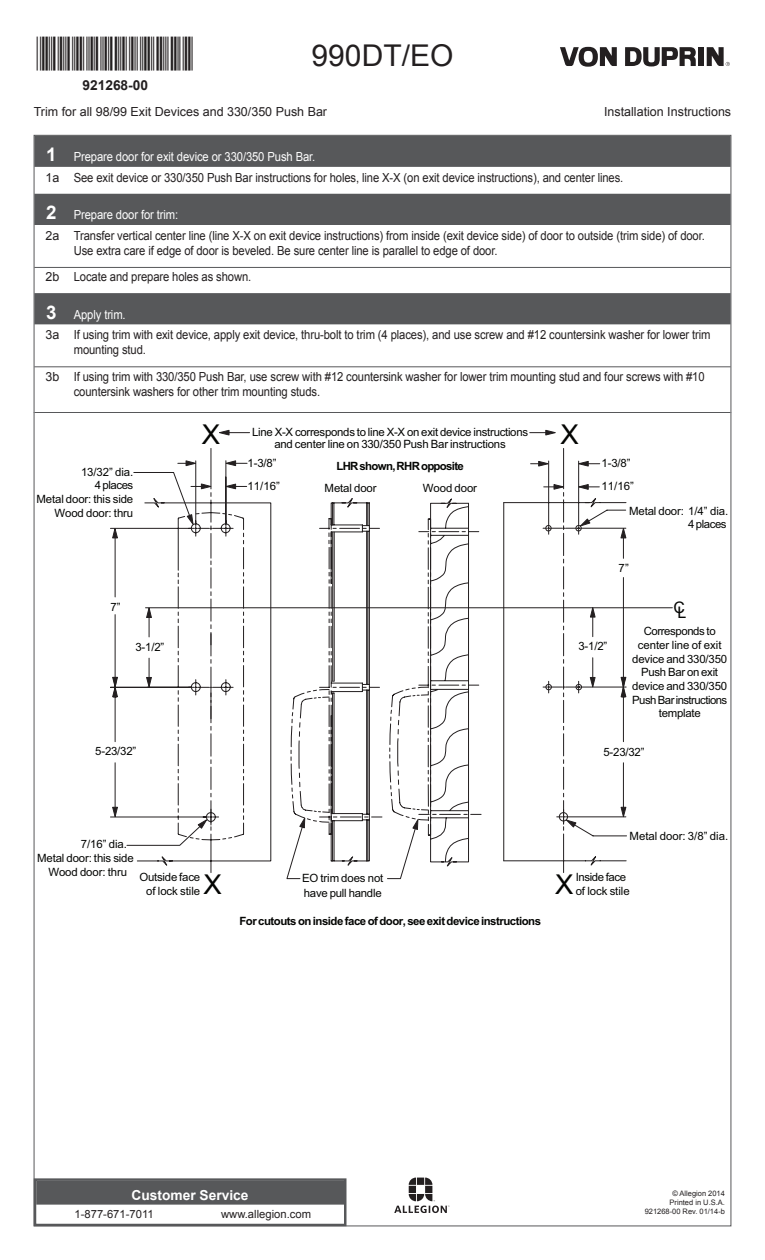
<style>
.page{position:relative;width:765px;height:1260px;background:#fff}
.page>*{position:absolute;margin:0;border:0;box-sizing:border-box;transform-origin:0 0}
.t1{font:30px "Arial";color:#231f20}
.t2{font:27.38px "Arial";color:#040503}
.t3{font:16px "Arial";color:#040503}
.t4{font:700 13.75px "Arial";color:#fff}
.t5{font:700 13.75px "Arial";color:#231f20}
.t6{font:12.5px/20.6px "Arial";letter-spacing:-.01em;color:#231f20}
.t7{font:12.5px/26.2px "Arial";letter-spacing:-.01em;color:#231f20;scale:.9 1}
.t8{font:11.38px/13.8px "Arial";letter-spacing:-.015em;color:#040503}
.t9{font:700 11.38px "Arial";letter-spacing:-.04em;color:#040503}
.t10{font:700 11.38px "Arial";letter-spacing:-.06em;color:#040503}
.t11{font:11.25px "Arial";color:#231f20}
.t12{font:7.5px/9px "Arial";color:#231f20;text-align:right}
.s1{font-weight:700;font-size:18.75px;color:#fff}
.s2{color:#fff}
</style>
<div class="page">
<svg style="left:560px;top:46px;width:170px;height:21px"></svg>
<svg style="left:394px;top:1178px;width:55px;height:35px"></svg>
<div style="left:34px;top:136px;width:697px;height:31px;background:#57585a"></div>
<div style="left:34px;top:194px;width:697px;height:31px;background:#57585a"></div>
<hr style="left:34px;top:267px;width:697px;height:1px;background:#57585a">
<div style="left:34px;top:293px;width:697px;height:31px;background:#57585a"></div>
<hr style="left:34px;top:367px;width:697px;height:1px;background:#57585a">
<svg style="left:112px;top:528px;width:6px;height:10px"></svg>
<svg style="left:112px;top:677px;width:6px;height:20px"></svg>
<svg style="left:112px;top:807px;width:6px;height:10px"></svg>
<svg style="left:133px;top:472px;width:220px;height:346px"></svg>
<svg style="left:178px;top:502px;width:202px;height:105px"></svg>
<svg style="left:226px;top:460px;width:10px;height:6px"></svg>
<svg style="left:186px;top:460px;width:10px;height:6px"></svg>
<svg style="left:219px;top:430px;width:11px;height:6px"></svg>
<svg style="left:145px;top:607px;width:528px;height:272px"></svg>
<svg style="left:295px;top:681px;width:92px;height:198px"></svg>
<svg style="left:387px;top:463px;width:213px;height:416px"></svg>
<svg style="left:538px;top:430px;width:89px;height:397px"></svg>
<div style="left:36px;top:1181px;width:308px;height:24px;background:#57585a"></div>
<div style="left:34px;top:1178px;width:313px;height:48px;border:2px solid #57585a"></div>
<hr style="left:34px;top:412px;width:697px;height:1px;background:#57585a">
<p class="t5" style="left:82px;top:76px;width:67px">921268-00</p>
<p class="t1" style="left:312px;top:35px;width:143px">990DT/EO</p>
<p class="t6" style="left:34px;top:101px;width:295px">Trim for all 98/99 Exit Devices and 330/350 Push Bar</p>
<p class="t6" style="left:604px;top:101px;width:129px">Installation Instructions</p>
<p class="t6" style="left:46px;top:147px;width:579px"><span class="s1">1</span> <span class="s2">Prepare door for exit device or 330/350 Push Bar.<br></span>1a See exit device or 330/350 Push Bar instructions for holes, line X-X (on exit device instructions), and center lines.</p>
<p class="t6" style="left:46px;top:205px;width:661px"><span class="s1">2</span> <span class="s2">Prepare door for trim:<br></span>2a Transfer vertical center line (line X-X on exit device instructions) from inside (exit device side) of door to outside (trim side) of door.</p>
<p class="t7" style="left:46px;top:238px;width:504px;text-indent:28px">Use extra care if edge of door is beveled. Be sure center line is parallel to edge of door.<br>2b Locate and prepare holes as shown.</p>
<p class="t6" style="left:46px;top:304px;width:667px"><span class="s1">3</span> <span class="s2">Apply trim.<br></span>3a If using trim with exit device, apply exit device, thru-bolt to trim (4 places), and use screw and #12 countersink washer for lower trim</p>
<p class="t7" style="left:46px;top:337px;width:734px;text-indent:28px">mounting stud.<br>3b If using trim with 330/350 Push Bar, use screw with #12 countersink washer for lower trim mounting stud and four screws with #10</p>
<p class="t7" style="left:74px;top:378px;width:275px">countersink washers for other trim mounting studs.</p>
<p class="t2" style="left:202px;top:416px;width:20px">X</p>
<p class="t8" style="left:252px;top:425px;width:278px">Line X-X corresponds to line X-X on exit device instructions</p>
<p class="t8" style="left:274px;top:437px;width:233px">and center line on 330/350 Push Bar instructions</p>
<p class="t2" style="left:561px;top:416px;width:20px">X</p>
<p class="t8" style="left:37px;top:465px;width:98px;text-align:right">13/32” dia.<br>4 places<br>Metal door: this side<br>Wood door: thru</p>
<p class="t8" style="left:248px;top:452px;width:34px;line-height:22.9px">1-3/8”<br>11/16”</p>
<p class="t10" style="left:336px;top:459px;width:129px">LHR shown, RHR opposite</p>
<p class="t8" style="left:325px;top:481px;width:54px">Metal door</p>
<p class="t8" style="left:423px;top:481px;width:56px">Wood door</p>
<p class="t8" style="left:602px;top:452px;width:34px;line-height:22.9px">1-3/8”<br>11/16”</p>
<p class="t8" style="left:629px;top:504px;width:101px;text-align:right">Metal door: 1/4” dia.<br>4 places</p>
<p class="t8" style="left:619px;top:561px;width:12px">7”</p>
<p class="t8" style="left:110px;top:600px;width:12px">7”</p>
<p class="t3" style="left:673px;top:600px;width:14px">CL</p>
<p class="t8" style="left:135px;top:640px;width:31px">3-1/2”</p>
<p class="t8" style="left:578px;top:639px;width:31px">3-1/2”</p>
<p class="t8" style="left:632px;top:624px;width:97px;text-align:center">Corresponds to center line of exit device and 330/350<br>Push Bar on exit device and 330/350<br>Push Bar instructions template</p>
<p class="t8" style="left:95px;top:744px;width:43px">5-23/32”</p>
<p class="t8" style="left:603px;top:745px;width:43px">5-23/32”</p>
<p class="t8" style="left:630px;top:829px;width:100px">Metal door: 3/8” dia.</p>
<p class="t8" style="left:81px;top:837px;width:48px">7/16” dia.</p>
<p class="t8" style="left:37px;top:851px;width:98px">Metal door: this side</p>
<p class="t8" style="left:48px;top:865px;width:80px">Wood door: thru</p>
<p class="t8" style="left:139px;top:870px;width:62px;text-align:right">Outside face of lock stile</p>
<p class="t8" style="left:576px;top:870px;width:56px">Inside face of lock stile</p>
<p class="t8" style="left:302px;top:871px;width:83px;line-height:14.8px">EO trim does not have pull handle</p>
<p class="t2" style="left:203px;top:867px;width:20px">X</p>
<p class="t2" style="left:555px;top:867px;width:20px">X</p>
<p class="t9" style="left:239px;top:914px;width:303px">For cutouts on inside face of door, see exit device instructions</p>
<p class="t4" style="left:132px;top:1186px;width:118px">Customer Service</p>
<p class="t11" style="left:75px;top:1207px;width:81px">1-877-671-7011</p>
<p class="t11" style="left:221px;top:1207px;width:92px">www.allegion.com</p>
<p class="t12" style="left:645px;top:1189px;width:82px">© Allegion 2014<br>Printed in U.S.A.<br>921268-00 Rev. 01/14-b</p>
</div>
